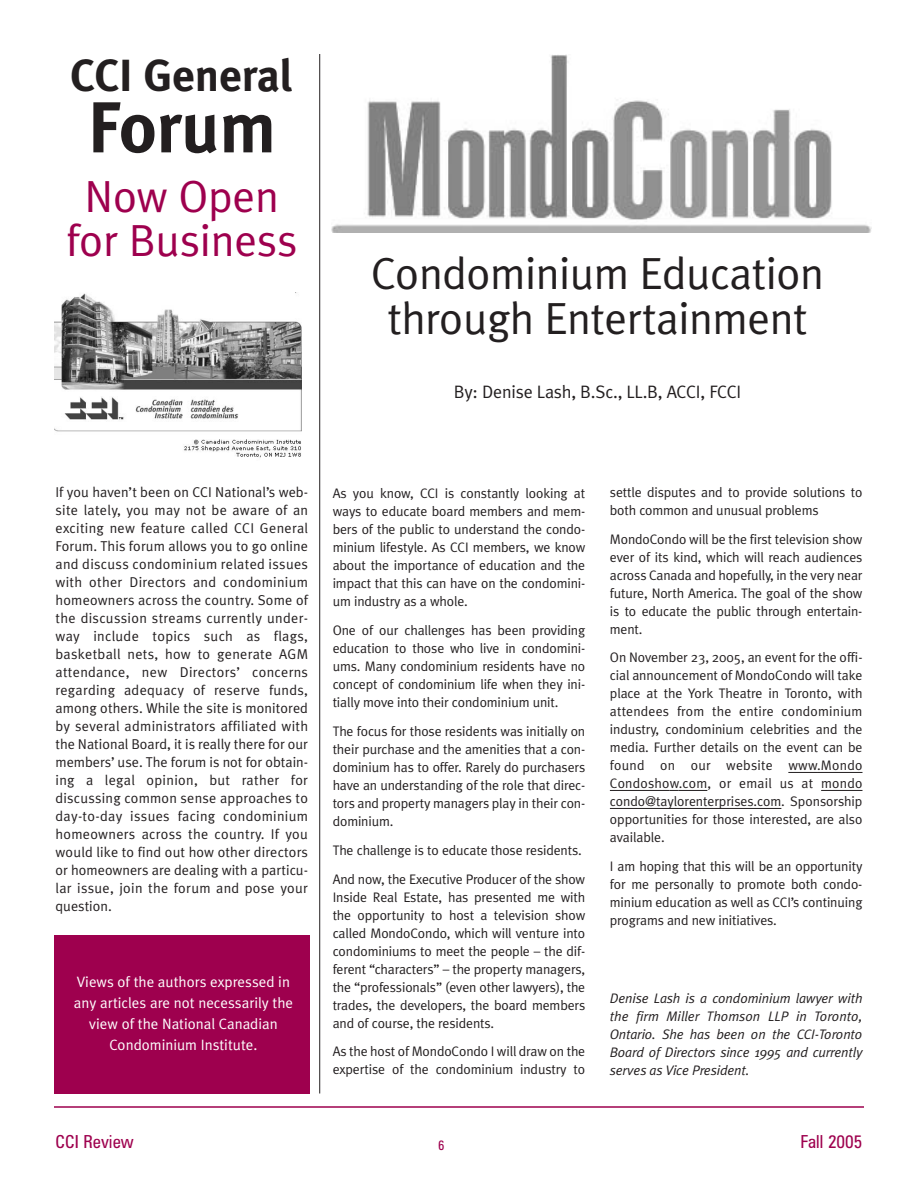
<style>
.page{position:relative;width:918px;height:1188px;background:#fff}
.page>*{position:absolute;margin:0;border:0;box-sizing:border-box;transform-origin:0 0}
.t1{font:700 72px "Meta Plus";letter-spacing:-.005em;color:#231f20}
.t2{font:45px/45px "Meta Plus Normal";letter-spacing:-.01em;color:#231f20;text-align:center}
.t3{font:45px/43.5px "Meta Plus Normal";letter-spacing:-.005em;color:#9e004e;text-align:center}
.t4{font:700 45px "Meta Plus";letter-spacing:-.005em;color:#231f20}
.t5{font:18px "Meta Plus Normal";letter-spacing:-.01em;color:#231f20}
.t6{font:condensed 18px "Zurich BT";color:#9e004e}
.t7{font:15px/21px "Meta Plus Normal";color:#fff;text-align:center}
.t8{font:14.25px/18px "Meta Plus Normal";letter-spacing:.02em;color:#231f20;text-align:justify}
.t9{font:13.8px/18px "Meta Plus Normal";letter-spacing:-.01em;color:#231f20;text-align:justify}
.t10{font:italic 13.8px/18px "Meta Plus Normal";letter-spacing:-.01em;color:#231f20;text-align:justify}
.t11{font:condensed 13.5px "Zurich BT";color:#9e004e}
.s1{font-family:"Meta Plus Bold Caps";font-weight:400}
</style>
<div class="page">
<hr style="left:54px;top:1106px;width:810px;height:2px;background:#9e004e">
<svg style="left:788px;top:772px;width:29px;height:1px"></svg>
<hr style="left:817px;top:772px;width:45px;height:1px;background:#231f20">
<hr style="left:610px;top:790px;width:60px;height:1px;background:#231f20">
<svg style="left:670px;top:790px;width:37px;height:1px"></svg>
<hr style="left:821px;top:790px;width:41px;height:1px;background:#231f20">
<hr style="left:610px;top:808px;width:79px;height:1px;background:#231f20">
<hr style="left:689px;top:808px;width:92px;height:1px;background:#231f20">
<img style="left:54px;top:293px;width:247px;height:165px">
<hr style="left:319px;top:54px;width:1px;height:1040px;background:#231f20">
<div style="left:54px;top:935px;width:256px;height:159px;background:#9e004e"></div>
<img style="left:331px;top:54px;width:540px;height:178px">
<h2 class="t4" style="left:70px;top:60px;width:225px"><span class="s1">CCI G</span>eneral</h2>
<h1 class="t1" style="left:87px;top:102px;width:190px">Forum</h1>
<h2 class="t3" style="left:66px;top:180px;width:233px">Now Open for Business</h2>
<h2 class="t2" style="left:371px;top:256px;width:455px">Condominium Education through Entertainment</h2>
<h3 class="t5" style="left:454px;top:385px;width:289px">By: Denise Lash, B.Sc., LL.B, ACCI, FCCI</h3>
<p class="t8" style="left:56px;top:485px;width:254px">If you haven’t been on CCI National’s web&shy;site lately, you may not be aware of an exciting new feature called CCI General Forum. This forum allows you to go online and discuss condominium related issues with other Directors and condominium homeowners across the country. Some of the discussion streams currently under&shy;way include topics such as flags, basketball nets, how to generate AGM attendance, new Directors’ concerns regarding adequacy of reserve funds, among others. While the site is monitored by several administrators affiliated with the National Board, it is really there for our members’ use. The forum is not for obtain&shy;ing a legal opinion, but rather for discussing common sense approaches to day-to-day issues facing condominium homeowners across the country. If you would like to find out how other directors or homeowners are dealing with a particu&shy;lar issue, join the forum and pose your question.</p>
<p class="t7" style="left:74px;top:973px;width:221px">Views of the authors expressed in any articles are not necessarily the view of the National Canadian<br>Condominium Institute.</p>
<p class="t9" style="left:333px;top:486px;width:254px">As you know, CCI is constantly looking at ways to educate board members and mem&shy;bers of the public to understand the condo&shy;minium lifestyle. As CCI members, we know about the importance of education and the impact that this can have on the condomini&shy;um industry as a whole.</p>
<p class="t9" style="left:333px;top:623px;width:254px">One of our challenges has been providing education to those who live in condomini&shy;ums. Many condominium residents have no concept of condominium life when they ini&shy;tially move into their condominium unit.</p>
<p class="t9" style="left:333px;top:724px;width:254px">The focus for those residents was initially on their purchase and the amenities that a con&shy;dominium has to offer. Rarely do purchasers have an understanding of the role that direc&shy;tors and property managers play in their con&shy;dominium.</p>
<p class="t9" style="left:333px;top:837px;width:254px;line-height:28.8px">The challenge is to educate those residents.<br>And now, the Executive Producer of the show</p>
<p class="t9" style="left:333px;top:889px;width:254px">Inside Real Estate, has presented me with the opportunity to host a television show called MondoCondo, which will venture into condominiums to meet the people – the dif&shy;ferent “characters” – the property managers, the “professionals” (even other lawyers), the trades, the developers, the board members and of course, the residents.</p>
<p class="t9" style="left:333px;top:1044px;width:254px">As the host of MondoCondo I will draw on the expertise of the condominium industry to</p>
<p class="t9" style="left:610px;top:485px;width:254px">settle disputes and to provide solutions to both common and unusual problems</p>
<p class="t9" style="left:610px;top:531px;width:254px">MondoCondo will be the first television show ever of its kind, which will reach audiences across Canada and hopefully, in the very near future, North America. The goal of the show is to educate the public through entertain&shy;ment.</p>
<p class="t9" style="left:610px;top:650px;width:254px">On November 23, 2005, an event for the offi&shy;cial announcement of MondoCondo will take place at the York Theatre in Toronto, with attendees from the entire condominium industry, condominium celebrities and the media. Further details on the event can be found on our website www.Mondo Condoshow.com, or email us at mondo condo@taylorenterprises.com. Sponsorship opportunities for those interested, are also available.</p>
<p class="t9" style="left:610px;top:859px;width:254px">I am hoping that this will be an opportunity for me personally to promote both condo&shy;minium education as well as CCI’s continuing programs and new initiatives.</p>
<p class="t10" style="left:610px;top:991px;width:254px">Denise Lash is a condominium lawyer with the firm Miller Thomson LLP in Toronto, Ontario. She has been on the CCI-Toronto Board of Directors since 1995 and currently serves as Vice President.</p>
<h3 class="t6" style="left:56px;top:1136px;width:80px">CCI Review</h3>
<p class="t11" style="left:438px;top:1140px;width:8px">6</p>
<h3 class="t6" style="left:801px;top:1136px;width:63px">Fall 2005</h3>
</div>
